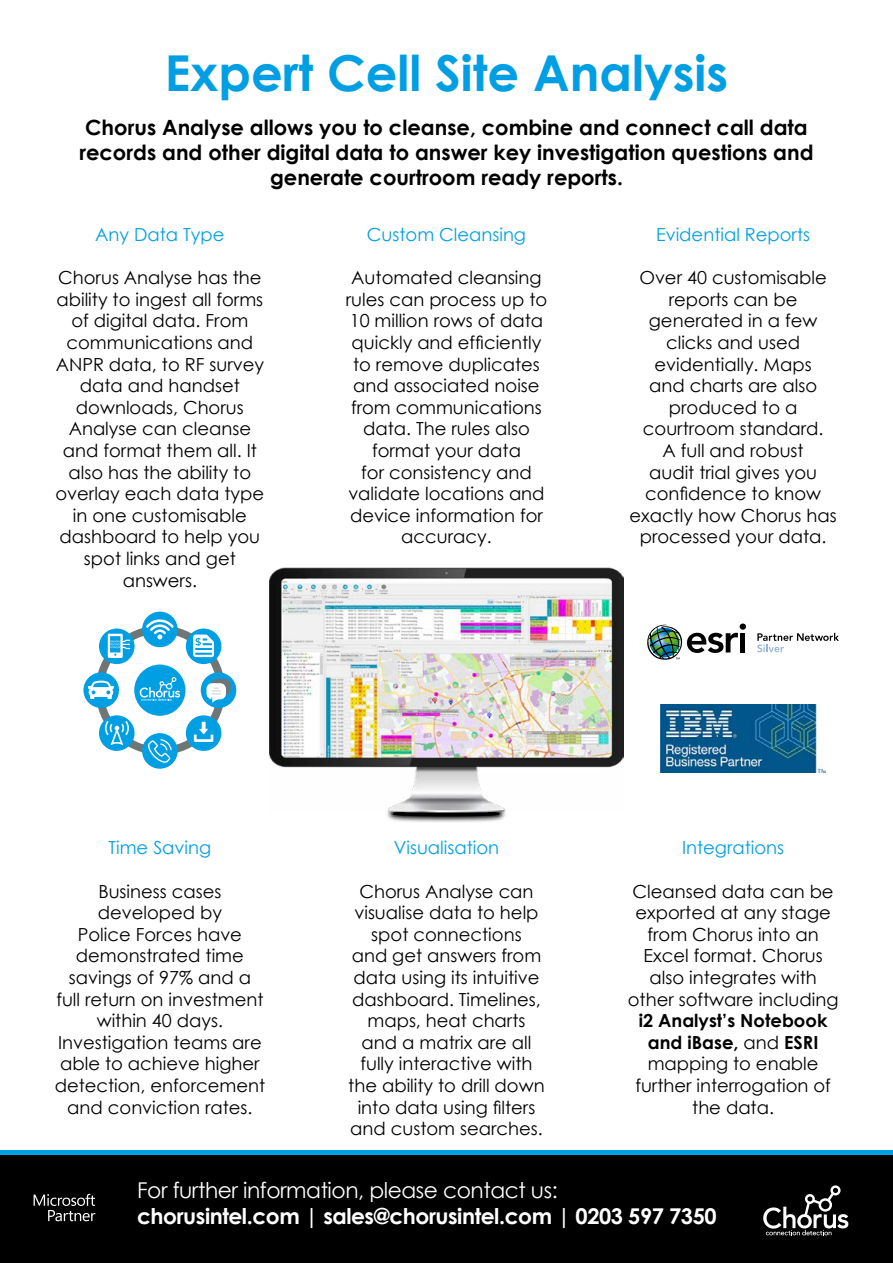
<style>
.page{position:relative;width:893px;height:1263px;background:#fff}
.page>*{position:absolute;margin:0;border:0;box-sizing:border-box;transform-origin:0 0}
.t1{font:700 49.5px "Century Gothic";color:#009fe3}
.t2{font:700 21.75px "Century Gothic";letter-spacing:-.02em;color:#fff}
.t3{font:21.75px "Century Gothic";letter-spacing:-.02em;color:#fff}
.t4{font:700 21px/25.2px "Century Gothic";color:#000;text-align:center}
.t5{font:18px/21.6px "Century Gothic";color:#000;text-align:center}
.t6{font:18px "Century Gothic";color:#009fe3}
.s1{font-weight:700}
</style>
<div class="page">
<svg style="left:388px;top:816px;width:117px;height:6px"></svg>
<svg style="left:387px;top:813px;width:118px;height:3px"></svg>
<div style="left:0;top:1150px;width:893px;height:113px;background:#000"></div>
<hr style="left:0;top:1150px;width:893px;height:4px;background:#009fe3">
<svg style="left:763px;top:1185px;width:85px;height:50px"></svg>
<svg style="left:34px;top:1194px;width:61px;height:27px"></svg>
<img style="left:269px;top:568px;width:354px;height:245px">
<div style="left:96px;top:625px;width:129px;height:130px;border:8px solid #6e7776;border-radius:50%"></div>
<div style="left:142px;top:612px;width:36px;height:35px;background:#009fe3;border-radius:50%"></div>
<div style="left:83px;top:672px;width:36px;height:36px;background:#009fe3;border-radius:50%"></div>
<div style="left:201px;top:672px;width:35px;height:36px;background:#009fe3;border-radius:50%"></div>
<div style="left:142px;top:733px;width:36px;height:36px;background:#009fe3;border-radius:50%"></div>
<div style="left:134px;top:664px;width:51px;height:52px;background:#009fe3;border-radius:50%"></div>
<svg style="left:140px;top:677px;width:40px;height:24px"></svg>
<div style="left:186px;top:715px;width:35px;height:36px;background:#009fe3;border-radius:50%"></div>
<div style="left:186px;top:628px;width:35px;height:36px;background:#009fe3;border-radius:50%"></div>
<div style="left:99px;top:715px;width:36px;height:36px;background:#009fe3;border-radius:50%"></div>
<svg style="left:99px;top:628px;width:36px;height:36px"></svg>
<svg style="left:146px;top:619px;width:28px;height:20px"></svg>
<svg style="left:206px;top:679px;width:25px;height:24px"></svg>
<svg style="left:88px;top:681px;width:26px;height:18px"></svg>
<svg style="left:193px;top:634px;width:21px;height:23px"></svg>
<svg style="left:108px;top:634px;width:22px;height:24px"></svg>
<svg style="left:194px;top:722px;width:19px;height:20px"></svg>
<svg style="left:148px;top:739px;width:24px;height:24px"></svg>
<svg style="left:105px;top:721px;width:24px;height:24px"></svg>
<div style="left:740px;top:623px;width:6px;height:7px;background:#000;border-radius:50%"></div>
<div style="left:740px;top:633px;width:5px;height:19px;background:#000"></div>
<svg style="left:647px;top:624px;width:91px;height:36px"></svg>
<svg style="left:757px;top:633px;width:82px;height:19px"></svg>
<img style="left:660px;top:704px;width:166px;height:69px">
<h1 class="t1" style="left:165px;top:36px;width:565px">Expert Cell Site Analysis</h1>
<p class="t4" style="left:79px;top:114px;width:736px">Chorus Analyse allows you to cleanse, combine and connect call data records and other digital data to answer key investigation questions and generate courtroom ready reports.</p>
<p class="t6" style="left:95px;top:222px;width:131px">Any Data Type</p>
<p class="t5" style="left:56px;top:267px;width:210px">Chorus Analyse has the ability to ingest all forms of digital data. From communications and<br>ANPR data, to RF survey data and handset downloads, Chorus<br>Analyse can cleanse and format them all. It also has the ability to overlay each data type in one customisable dashboard to help you spot links and get answers.</p>
<p class="t6" style="left:367px;top:222px;width:161px">Custom Cleansing</p>
<p class="t5" style="left:346px;top:267px;width:203px">Automated cleansing rules can process up to<br>10 million rows of data quickly and efficiently to remove duplicates and associated noise from communications data. The rules also format your data<br>for consistency and validate locations and device information for accuracy.</p>
<p class="t6" style="left:656px;top:222px;width:156px">Evidential Reports</p>
<p class="t5" style="left:629px;top:267px;width:209px">Over 40 customisable reports can be generated in a few clicks and used evidentially. Maps<br>and charts are also produced to a courtroom standard.<br>A full and robust<br>audit trial gives you confidence to know exactly how Chorus has processed your data.</p>
<p class="t6" style="left:108px;top:835px;width:104px">Time Saving</p>
<p class="t5" style="left:55px;top:880px;width:212px">Business cases developed by<br>Police Forces have demonstrated time savings of 97% and a<br>full return on investment within 40 days.<br>Investigation teams are able to achieve higher detection, enforcement and conviction rates.</p>
<p class="t6" style="left:394px;top:835px;width:107px">Visualisation</p>
<p class="t5" style="left:348px;top:880px;width:198px">Chorus Analyse can visualise data to help spot connections<br>and get answers from data using its intuitive dashboard. Timelines, maps, heat charts and a matrix are all fully interactive with the ability to drill down into data using filters and custom searches.</p>
<p class="t6" style="left:682px;top:835px;width:104px">Integrations</p>
<p class="t5" style="left:628px;top:880px;width:212px">Cleansed data can be exported at any stage from Chorus into an<br>Excel format. Chorus also integrates with other software including</p>
<p class="t5" style="left:635px;top:1010px;width:197px"><span class="s1">i2 Analyst’s Notebook and iBase,</span> and <span class="s1">ESRI </span>mapping to enable further interrogation of the data.</p>
<p class="t3" style="left:137px;top:1175px;width:422px">For further information, please contact us:</p>
<p class="t2" style="left:137px;top:1200px;width:581px">chorusintel.com | sales@chorusintel.com | 0203 597 7350</p>
</div>
